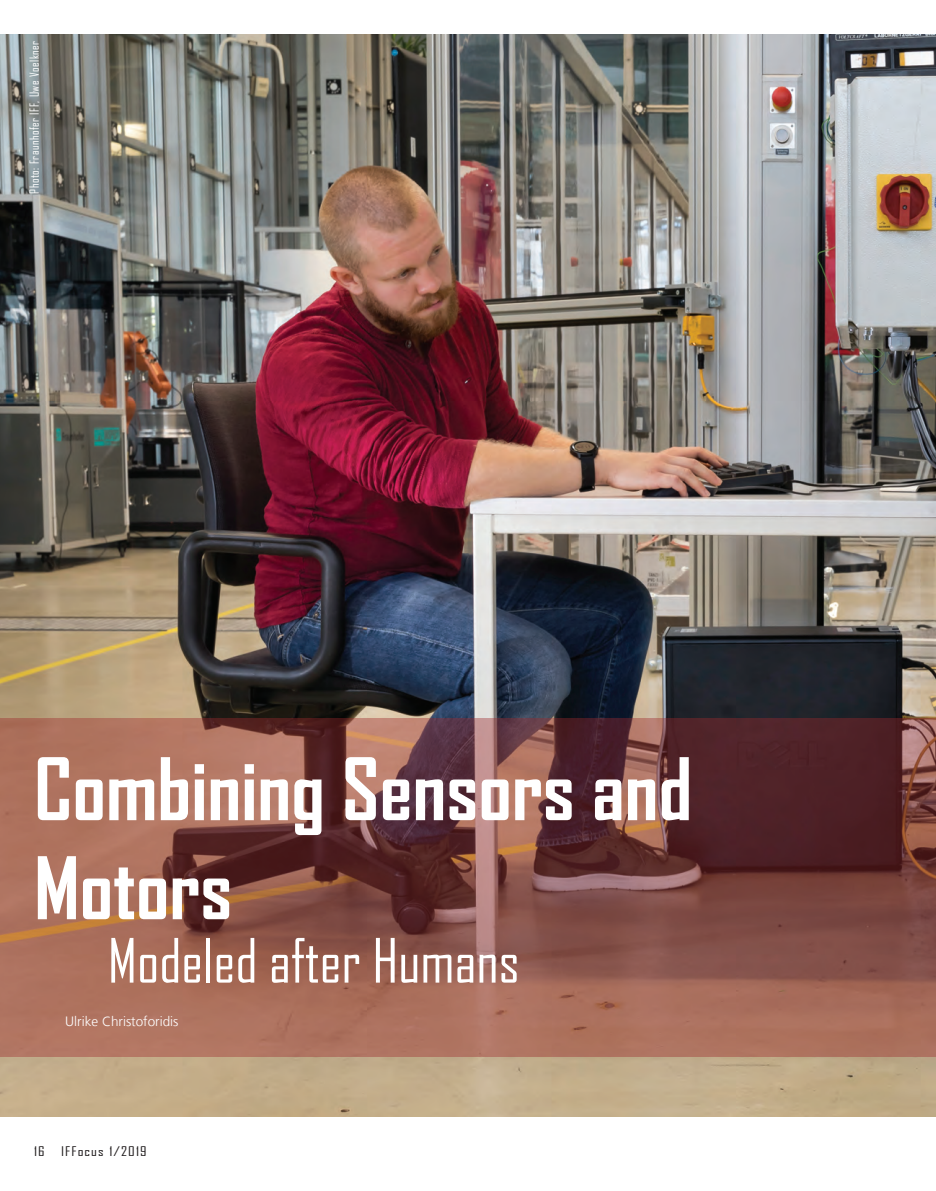
<style>
.page{position:relative;width:936px;height:1191px;background:#fff}
.page>*{position:absolute;margin:0;border:0;box-sizing:border-box;transform-origin:0 0}
.t1{font:700 82.5px/99px "Agency FB";color:#fff}
.t2{font:58.5px "Agency FB";color:#fff}
.t3{font:300 13.5px "Frutiger LT Com";color:#fff}
.t4{font:12.75px "Agency FB";letter-spacing:.07em;color:#231f20;scale:1.2 1}
.t5{font:12px "Agency FB";letter-spacing:.04em;color:#fff}
</style>
<div class="page">
<img style="left:0;top:34px;width:935px;height:1082px">
<svg style="left:0;top:719px;width:935px;height:338px;background:#8b554b"></svg>
<p class="t5" style="left:27px;top:193px;width:154px;rotate:-90deg">Photo: Fraunhofer IFF, Uwe Voelkner</p>
<h1 class="t1" style="left:34px;top:738px;width:659px">Combining Sensors and<br>Motors</h1>
<h2 class="t2" style="left:108px;top:925px;width:413px">Modeled after Humans</h2>
<p class="t3" style="left:65px;top:1014px;width:115px">Ulrike Christoforidis</p>
<p class="t4" style="left:34px;top:1143px;width:10px">16</p>
<p class="t4" style="left:61px;top:1143px;width:73px">IFFocus 1/2019</p>
</div>
